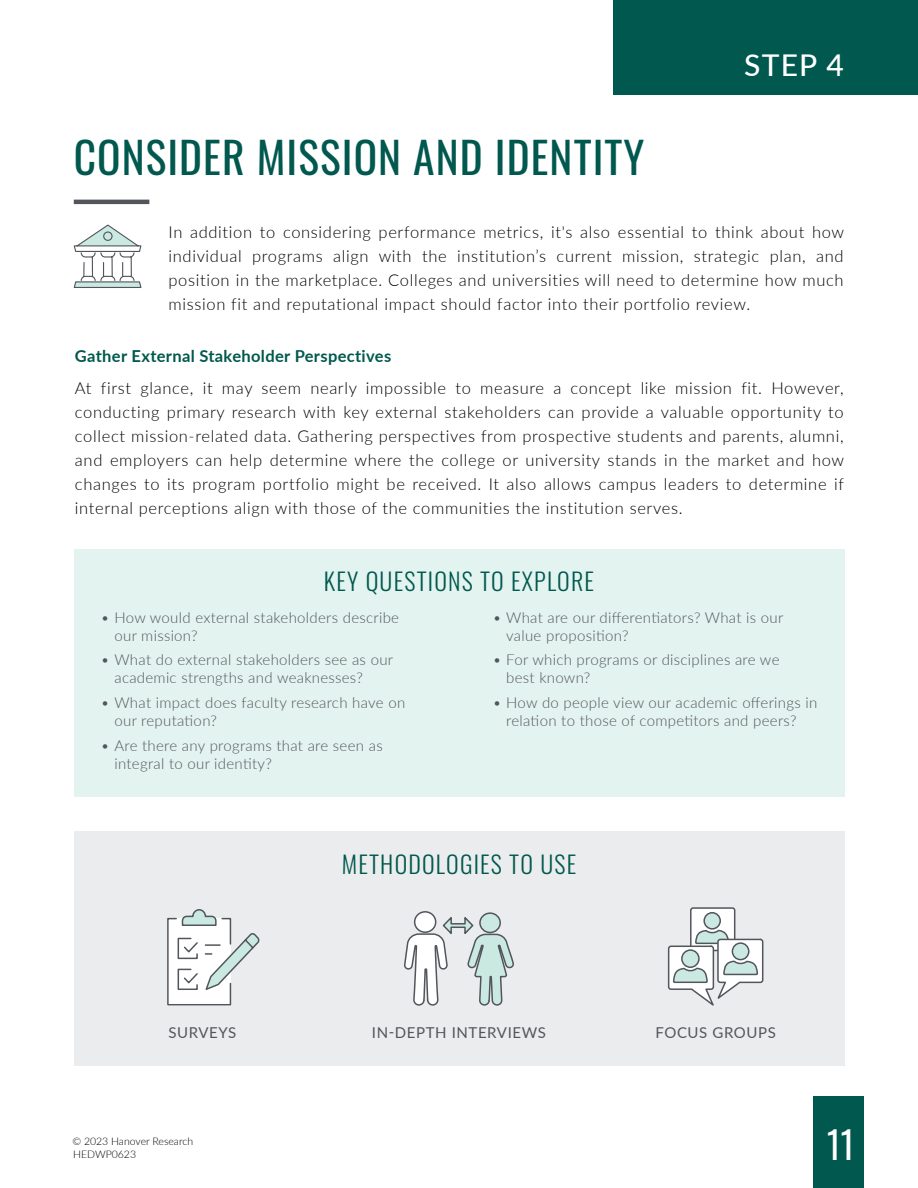
<style>
.page{position:relative;width:918px;height:1188px;background:#fff}
.page>*{position:absolute;margin:0;border:0;box-sizing:border-box;transform-origin:0 0}
.t1{font:43.5px "Oswald";letter-spacing:.025em;color:#00584e}
.t2{font:37.95px "Oswald";color:#fff;scale:.91 1}
.t3{font:500 30px "Lato";color:#fff}
.t4{font:300 24px "Oswald";letter-spacing:.05em;color:#00584e}
.t5{font:300 16.5px/24px "Lato";letter-spacing:.04em;color:#000;text-align:justify}
.t6{font:700 16.5px "Lato";letter-spacing:.02em;color:#00594e}
.t7{font:300 15px/18px "Lato";letter-spacing:.02em;color:#52555b}
.t8{font:15px "Lato";letter-spacing:.04em;color:#52555b}
.t9{font:300 10.5px/13.4px "Lato";color:#000}
</style>
<div class="page">
<div style="left:814px;top:1097px;width:50px;height:91px;background:#00584e"></div>
<div style="left:613px;top:0;width:305px;height:95px;background:#00584e"></div>
<div style="left:74px;top:549px;width:770px;height:247px;background:#e3f3ef"></div>
<hr style="left:74px;top:200px;width:75px;height:4px;background:#52555b">
<svg style="left:73px;top:224px;width:69px;height:64px"></svg>
<div style="left:74px;top:831px;width:770px;height:235px;background:#ebeced"></div>
<svg style="left:404px;top:912px;width:110px;height:94px"></svg>
<svg style="left:667px;top:907px;width:97px;height:99px"></svg>
<svg style="left:167px;top:909px;width:93px;height:97px"></svg>
<h1 class="t1" style="left:74px;top:119px;width:572px">CONSIDER MISSION AND IDENTITY</h1>
<h3 class="t3" style="left:744px;top:43px;width:101px">STEP 4</h3>
<p class="t5" style="left:169px;top:219px;width:677px">In addition to considering performance metrics, it's also essential to think about how individual programs align with the institution’s current mission, strategic plan, and position in the marketplace. Colleges and universities will need to determine how much mission fit and reputational impact should factor into their portfolio review.</p>
<p class="t6" style="left:75px;top:344px;width:318px">Gather External Stakeholder Perspectives</p>
<p class="t5" style="left:75px;top:375px;width:771px">At first glance, it may seem nearly impossible to measure a concept like mission fit. However, conducting primary research with key external stakeholders can provide a valuable opportunity to collect mission-related data. Gathering perspectives from prospective students and parents, alumni, and employers can help determine where the college or university stands in the market and how changes to its program portfolio might be received. It also allows campus leaders to determine if internal perceptions align with those of the communities the institution serves.</p>
<h3 class="t4" style="left:324px;top:560px;width:272px">KEY QUESTIONS TO EXPLORE</h3>
<p class="t7" style="left:114px;top:608px;width:286px;text-indent:-14px">• How would external stakeholders describe our mission?</p>
<p class="t7" style="left:114px;top:651px;width:280px;text-indent:-14px">• What do external stakeholders see as our academic strengths and weaknesses?</p>
<p class="t7" style="left:114px;top:693px;width:292px;text-indent:-14px">• What impact does faculty research have on our reputation?</p>
<p class="t7" style="left:114px;top:736px;width:270px;text-indent:-14px">• Are there any programs that are seen as integral to our identity?</p>
<p class="t7" style="left:506px;top:608px;width:279px;text-indent:-14px">• What are our differentiators? What is our value proposition?</p>
<p class="t7" style="left:506px;top:651px;width:275px;text-indent:-14px">• For which programs or disciplines are we best known?</p>
<p class="t7" style="left:493px;top:693px;width:326px;text-align:center">• How do people view our academic offerings in relation to those of competitors and peers?</p>
<h3 class="t4" style="left:342px;top:842px;width:236px">METHODOLOGIES TO USE</h3>
<p class="t8" style="left:168px;top:1022px;width:69px">SURVEYS</p>
<p class="t8" style="left:372px;top:1022px;width:176px">IN-DEPTH INTERVIEWS</p>
<p class="t8" style="left:655px;top:1022px;width:122px">FOCUS GROUPS</p>
<p class="t9" style="left:72px;top:1134px;width:122px">© 2023 Hanover Research<br>HEDWP0623</p>
<h2 class="t2" style="left:827px;top:1111px;width:32px">11</h2>
</div>
